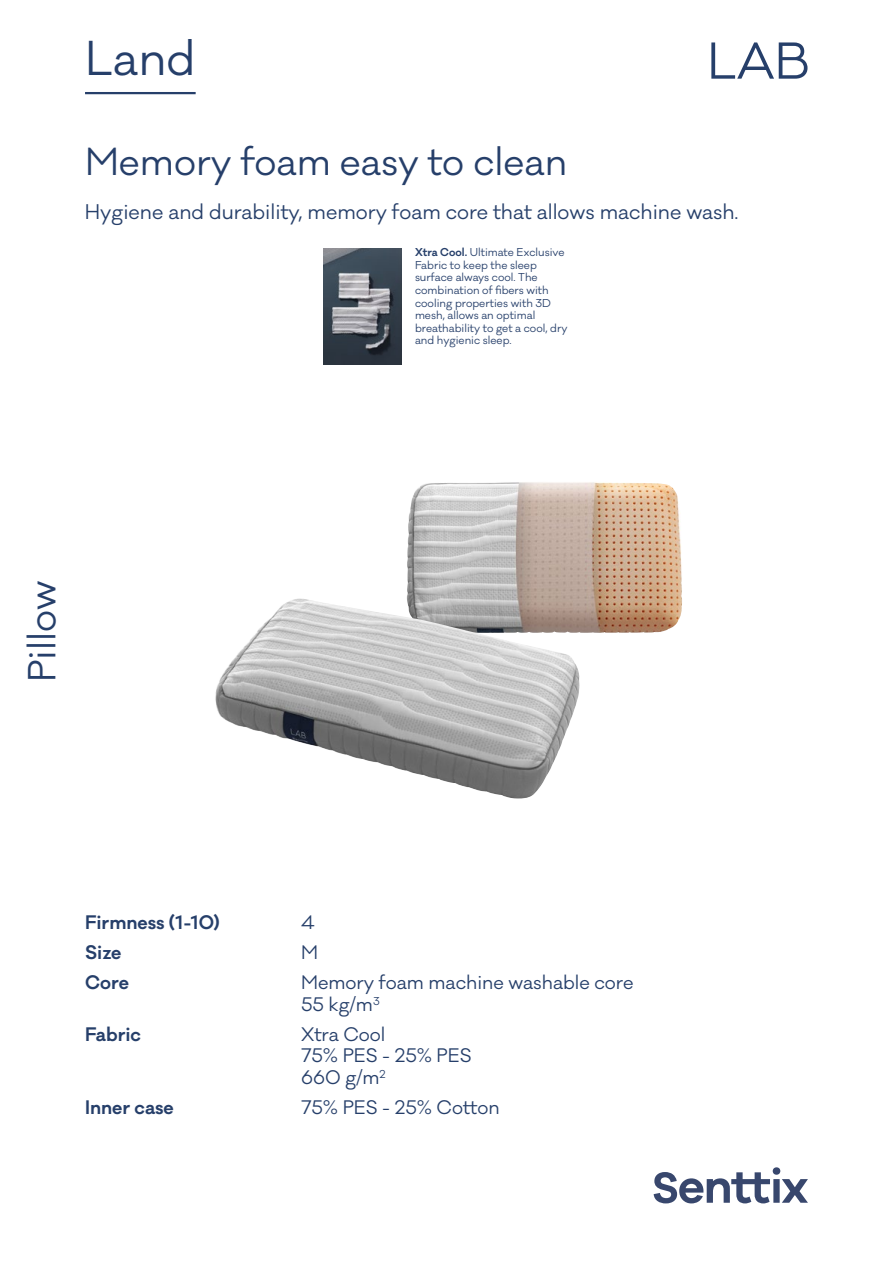
<style>
.page{position:relative;width:893px;height:1263px;background:#fff}
.page>*{position:absolute;margin:0;border:0;box-sizing:border-box;transform-origin:0 0}
.t1{font:45px "Galano Classic";color:#263f6a}
.t2{font:36px "Galano Classic";color:#263f6a}
.t3{font:19.5px "Galano Classic";color:#263f6a}
.t4{font:18px/21.6px "Galano Classic";color:#263f6a}
.t5{font:600 18px "Galano Classic";color:#263f6a}
.t6{font:10.5px/12.6px "Galano Classic";color:#263f6a}
.s1{font-weight:600}
</style>
<div class="page">
<svg style="left:654px;top:1167px;width:154px;height:36px"></svg>
<svg style="left:711px;top:42px;width:96px;height:37px"></svg>
<img style="left:407px;top:482px;width:275px;height:151px">
<img style="left:215px;top:599px;width:365px;height:200px">
<hr style="left:85px;top:92px;width:111px;height:2px;background:#263f6a">
<img style="left:324px;top:249px;width:78px;height:115px">
<h1 class="t1" style="left:85px;top:29px;width:112px">Land</h1>
<h2 class="t2" style="left:85px;top:138px;width:484px">Memory foam easy to clean</h2>
<h3 class="t3" style="left:85px;top:199px;width:655px">Hygiene and durability, memory foam core that allows machine wash.</h3>
<p class="t6" style="left:415px;top:246px;width:154px"><span class="s1">Xtra Cool.</span> Ultimate Exclusive<br>Fabric to keep the sleep surface always cool. The combination of fibers with cooling properties with 3D mesh, allows an optimal breathability to get a cool, dry and hygienic sleep.</p>
<h2 class="t2" style="left:19px;top:682px;width:103px;rotate:-90deg">Pillow</h2>
<h3 class="t5" style="left:85px;top:910px;width:136px">Firmness (1-10)</h3>
<h3 class="t4" style="left:301px;top:912px;width:15px">4</h3>
<h3 class="t5" style="left:85px;top:940px;width:38px">Size</h3>
<h3 class="t4" style="left:301px;top:942px;width:18px">M</h3>
<h3 class="t5" style="left:85px;top:970px;width:45px">Core</h3>
<h3 class="t4" style="left:301px;top:972px;width:334px">Memory foam machine washable core<br>55 kg/m<sup>3</sup></h3>
<h3 class="t5" style="left:85px;top:1022px;width:58px">Fabric</h3>
<h3 class="t4" style="left:301px;top:1024px;width:172px">Xtra Cool<br>75% PES - 25% PES<br>660 g/m<sup>2</sup></h3>
<h3 class="t5" style="left:85px;top:1095px;width:90px">Inner case</h3>
<h3 class="t4" style="left:301px;top:1097px;width:200px">75% PES - 25% Cotton</h3>
</div>
